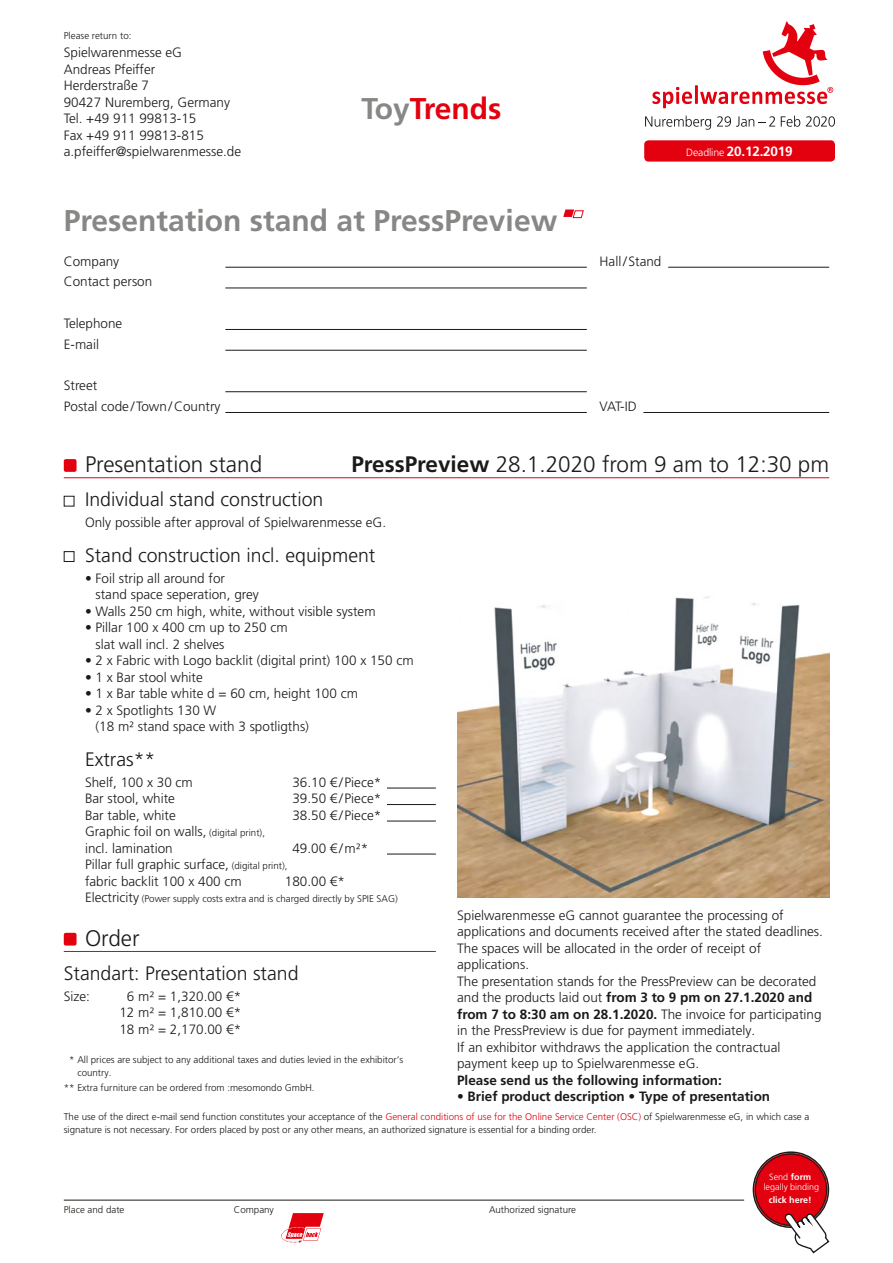
<style>
.page{position:relative;width:893px;height:1263px;background:#fff}
.page>*{position:absolute;margin:0;border:0;box-sizing:border-box;transform-origin:0 0}
._02_Subline_Bold_Rot{font:700 30px "Frutiger LT Pro";color:#878786}
._11_Body_9pt{font:700 30px "Frutiger LT Pro";color:#e3000f}
._52_S_3_Head_15pt_mi{font:300 22.5px "Frutiger LT Pro";color:#1a1a18}
._53_S_3_Head_13pt{font:300 19.5px "Frutiger LT Pro";color:#1a1a18}
._54_S_3_Body_9pt{font:300 13.5px/16.5px "Frutiger LT Pro";color:#1a1a18}
._51_S_3_Formular_11p{font:300 13.5px "Frutiger LT Pro";color:#1a1a18}
._54_S_3_Body_9pt-2{font:700 13.5px "Frutiger LT Pro";color:#1a1a18}
._11_Body_9pt-2{font:700 13.5px "Frutiger LT Pro";letter-spacing:-.015em;color:#fff}
._55_S_3_Fußtext_6_5p{font:300 9.75px/12.8px "Frutiger LT Pro";color:#1a1a18}
._54_S_3_Body_9pt-3{font:300 9.75px "Frutiger LT Pro";color:#1a1a18}
._55_S_3_Fußtext_6_5p-2{font:300 9px/10.5px "Frutiger LT Pro";color:#fff;text-align:center}
._55_S_3_Fußtext_6_5p-3{font:700 9px "Frutiger LT Pro";color:#fff}
.s1{color:#878786}
.s2{font-weight:300;font-size:10.5px}
.s3{font-weight:700}
.s4{font-size:9.75px}
.s5{font-size:13.5px}
.s6{color:#e3000f}
</style>
<div class="page">
<hr style="left:64px;top:477px;width:765px;height:1px;background:#e3000f">
<div style="left:64px;top:459px;width:13px;height:13px;background:#e3000f;border-radius:2px"></div>
<hr style="left:387px;top:788px;width:49px;height:1px;background:#1a1a18">
<hr style="left:387px;top:804px;width:49px;height:1px;background:#1a1a18">
<hr style="left:387px;top:821px;width:49px;height:1px;background:#1a1a18">
<hr style="left:387px;top:854px;width:49px;height:1px;background:#1a1a18">
<hr style="left:64px;top:951px;width:372px;height:1px;background:#e3000f">
<div style="left:64px;top:496px;width:10px;height:10px;border:1px solid #1a1a18"></div>
<div style="left:64px;top:551px;width:10px;height:11px;border:1px solid #1a1a18"></div>
<div style="left:64px;top:933px;width:13px;height:12px;background:#e3000f;border-radius:2px"></div>
<hr style="left:225px;top:267px;width:362px;height:1px;background:#1a1a18">
<hr style="left:668px;top:267px;width:161px;height:1px;background:#1a1a18">
<hr style="left:225px;top:288px;width:362px;height:1px;background:#1a1a18">
<hr style="left:225px;top:329px;width:362px;height:1px;background:#1a1a18">
<hr style="left:225px;top:350px;width:362px;height:1px;background:#1a1a18">
<hr style="left:225px;top:391px;width:362px;height:1px;background:#1a1a18">
<hr style="left:225px;top:412px;width:362px;height:1px;background:#1a1a18">
<hr style="left:643px;top:412px;width:186px;height:1px;background:#1a1a18">
<svg style="left:563px;top:209px;width:21px;height:9px"></svg>
<div style="left:644px;top:140px;width:191px;height:22px;background:#e3000f;border-radius:4px"></div>
<svg style="left:645px;top:116px;width:66px;height:14px"></svg>
<svg style="left:717px;top:116px;width:58px;height:11px"></svg>
<svg style="left:781px;top:116px;width:19px;height:11px"></svg>
<svg style="left:806px;top:116px;width:29px;height:11px"></svg>
<svg style="left:652px;top:21px;width:181px;height:87px"></svg>
<img style="left:457px;top:596px;width:372px;height:301px">
<hr style="left:64px;top:1200px;width:680px;height:1px;background:#1a1a18">
<svg style="left:281px;top:1213px;width:43px;height:30px"></svg>
<div style="left:754px;top:1153px;width:74px;height:73px;background:#e3000f;border-radius:50%"></div>
<div style="left:753px;top:1151px;width:76px;height:77px;border:2px solid #1a1a18;border-radius:50%"></div>
<svg style="left:784px;top:1210px;width:46px;height:44px"></svg>
<p class="_55_S_3_Fußtext_6_5p" style="left:64px;top:29px;width:69px">Please return to:</p>
<p class="_54_S_3_Body_9pt" style="left:64px;top:45px;width:120px">Spielwarenmesse eG</p>
<p class="_54_S_3_Body_9pt" style="left:64px;top:61px;width:93px">Andreas Pfeiffer</p>
<p class="_54_S_3_Body_9pt" style="left:64px;top:78px;width:87px">Herderstraße 7</p>
<p class="_54_S_3_Body_9pt" style="left:64px;top:94px;width:168px">90427 Nuremberg, Germany</p>
<p class="_54_S_3_Body_9pt" style="left:64px;top:111px;width:134px">Tel. +49 911 99813-15</p>
<p class="_54_S_3_Body_9pt" style="left:64px;top:127px;width:142px">Fax +49 911 99813-815</p>
<p class="_54_S_3_Body_9pt" style="left:64px;top:144px;width:179px">a.pfeiffer@spielwarenmesse.de</p>
<p class="_11_Body_9pt" style="left:361px;top:91px;width:142px"><span class="s1">Toy</span>Trends</p>
<p class="_02_Subline_Bold_Rot" style="left:64px;top:203px;width:495px">Presentation stand at PressPreview</p>
<p class="_51_S_3_Formular_11p" style="left:64px;top:253px;width:57px">Company</p>
<p class="_51_S_3_Formular_11p" style="left:600px;top:253px;width:63px">Hall/ Stand</p>
<p class="_51_S_3_Formular_11p" style="left:64px;top:274px;width:90px">Contact person</p>
<p class="_51_S_3_Formular_11p" style="left:64px;top:315px;width:60px">Telephone</p>
<p class="_51_S_3_Formular_11p" style="left:64px;top:336px;width:37px">E-mail</p>
<p class="_51_S_3_Formular_11p" style="left:64px;top:378px;width:35px">Street</p>
<p class="_51_S_3_Formular_11p" style="left:64px;top:398px;width:158px">Postal code/Town/Country</p>
<p class="_51_S_3_Formular_11p" style="left:600px;top:398px;width:39px">VAT-ID</p>
<p class="_11_Body_9pt-2" style="left:686px;top:143px;width:108px"><span class="s2">Deadline</span> 20.12.2019</p>
<p class="_52_S_3_Head_15pt_mi" style="left:85px;top:451px;width:179px">Presentation stand</p>
<p class="_52_S_3_Head_15pt_mi" style="left:351px;top:451px;width:479px"><span class="s3">PressPreview</span> 28.1.2020 from 9 am to 12:30 pm</p>
<p class="_53_S_3_Head_13pt" style="left:85px;top:488px;width:240px">Individual stand construction</p>
<p class="_54_S_3_Body_9pt" style="left:85px;top:514px;width:303px">Only possible after approval of Spielwarenmesse eG.</p>
<p class="_53_S_3_Head_13pt" style="left:85px;top:544px;width:292px">Stand construction incl. equipment</p>
<p class="_54_S_3_Body_9pt" style="left:96px;top:570px;width:165px;text-indent:-11px">• Foil strip all around for stand space seperation, grey</p>
<p class="_54_S_3_Body_9pt" style="left:85px;top:603px;width:292px">• Walls 250 cm high, white, without visible system</p>
<p class="_54_S_3_Body_9pt" style="left:96px;top:619px;width:194px;text-indent:-11px">• Pillar 100 x 400 cm up to 250 cm slat wall incl. 2 shelves</p>
<p class="_54_S_3_Body_9pt" style="left:85px;top:652px;width:330px">• 2 x Fabric with Logo backlit (digital print) 100 x 150 cm</p>
<p class="_54_S_3_Body_9pt" style="left:85px;top:669px;width:119px">• 1 x Bar stool white</p>
<p class="_54_S_3_Body_9pt" style="left:85px;top:685px;width:274px">• 1 x Bar table white d = 60 cm, height 100 cm</p>
<p class="_54_S_3_Body_9pt" style="left:96px;top:702px;width:215px;text-indent:-11px">• 2 x Spotlights 130 W<br>(18 m² stand space with 3 spotligths)</p>
<p class="_53_S_3_Head_13pt" style="left:85px;top:748px;width:72px">Extras**</p>
<p class="_54_S_3_Body_9pt" style="left:85px;top:774px;width:109px">Shelf, 100 x 30 cm</p>
<p class="_54_S_3_Body_9pt" style="left:292px;top:774px;width:90px">36.10 €/Piece*</p>
<p class="_54_S_3_Body_9pt" style="left:85px;top:790px;width:92px">Bar stool, white</p>
<p class="_54_S_3_Body_9pt" style="left:292px;top:790px;width:90px">39.50 €/Piece*</p>
<p class="_54_S_3_Body_9pt" style="left:85px;top:807px;width:92px">Bar table, white</p>
<p class="_54_S_3_Body_9pt" style="left:292px;top:807px;width:90px">38.50 €/Piece*</p>
<p class="_54_S_3_Body_9pt" style="left:85px;top:823px;width:182px">Graphic foil on walls, <span class="s4">(digital print), </span>incl. lamination</p>
<p class="_54_S_3_Body_9pt" style="left:292px;top:840px;width:77px">49.00 €/m²*</p>
<p class="_54_S_3_Body_9pt" style="left:85px;top:856px;width:204px">Pillar full graphic surface, <span class="s4">(digital print), </span>fabric backlit 100 x 400 cm</p>
<p class="_54_S_3_Body_9pt" style="left:285px;top:873px;width:62px">180.00 €*</p>
<p class="_54_S_3_Body_9pt-3" style="left:85px;top:893px;width:314px"><span class="s5">Electricity</span> (Power supply costs extra and is charged directly by SPIE SAG)</p>
<p class="_52_S_3_Head_15pt_mi" style="left:85px;top:925px;width:56px">Order</p>
<p class="_53_S_3_Head_13pt" style="left:64px;top:962px;width:236px">Standart: Presentation stand</p>
<p class="_54_S_3_Body_9pt" style="left:64px;top:988px;width:28px">Size:</p>
<p class="_54_S_3_Body_9pt" style="left:127px;top:988px;width:116px">6 m² = 1,320.00 €*</p>
<p class="_54_S_3_Body_9pt" style="left:119px;top:1005px;width:123px">12 m² = 1,810.00 €*<br>18 m² = 2,170.00 €*</p>
<p class="_55_S_3_Fußtext_6_5p" style="left:77px;top:1053px;width:327px;text-indent:-8px">* All prices are subject to any additional taxes and duties levied in the exhibitor‘s country.</p>
<p class="_55_S_3_Fußtext_6_5p" style="left:64px;top:1081px;width:252px">** Extra furniture can be ordered from :mesomondo GmbH.</p>
<p class="_54_S_3_Body_9pt" style="left:457px;top:907px;width:367px">Spielwarenmesse eG cannot guarantee the processing of applications and documents received after the stated deadlines.<br>The spaces will be allocated in the order of receipt of applications.</p>
<p class="_54_S_3_Body_9pt" style="left:457px;top:973px;width:366px">The presentation stands for the PressPreview can be decorated and the products laid out <span class="s3">from 3 to 9 pm on 27.1.2020 and from 7 to 8:30 am on 28.1.2020.</span> The invoice for participating in the PressPreview is due for payment immediately.</p>
<p class="_54_S_3_Body_9pt" style="left:457px;top:1039px;width:325px">If an exhibitor withdraws the application the contractual payment keep up to Spielwarenmesse eG.</p>
<p class="_54_S_3_Body_9pt-2" style="left:457px;top:1072px;width:266px">Please send us the following information:</p>
<p class="_54_S_3_Body_9pt-2" style="left:457px;top:1089px;width:315px">• Brief product description • Type of presentation</p>
<p class="_55_S_3_Fußtext_6_5p" style="left:64px;top:1110px;width:747px">The use of the direct e-mail send function constitutes your acceptance of the <span class="s6">General conditions of use for the Online Service Center (OSC)</span> of Spielwarenmesse eG, in which case a signature is not necessary. For orders placed by post or any other means, an authorized signature is essential for a binding order.</p>
<p class="_55_S_3_Fußtext_6_5p" style="left:64px;top:1203px;width:62px">Place and date</p>
<p class="_55_S_3_Fußtext_6_5p" style="left:234px;top:1203px;width:42px">Company</p>
<p class="_55_S_3_Fußtext_6_5p" style="left:489px;top:1203px;width:89px">Authorized signature</p>
<p class="_55_S_3_Fußtext_6_5p-2" style="left:764px;top:1172px;width:57px">Send <span class="s3">form </span>legally binding</p>
<p class="_55_S_3_Fußtext_6_5p-3" style="left:769px;top:1195px;width:44px">click here!</p>
</div>
